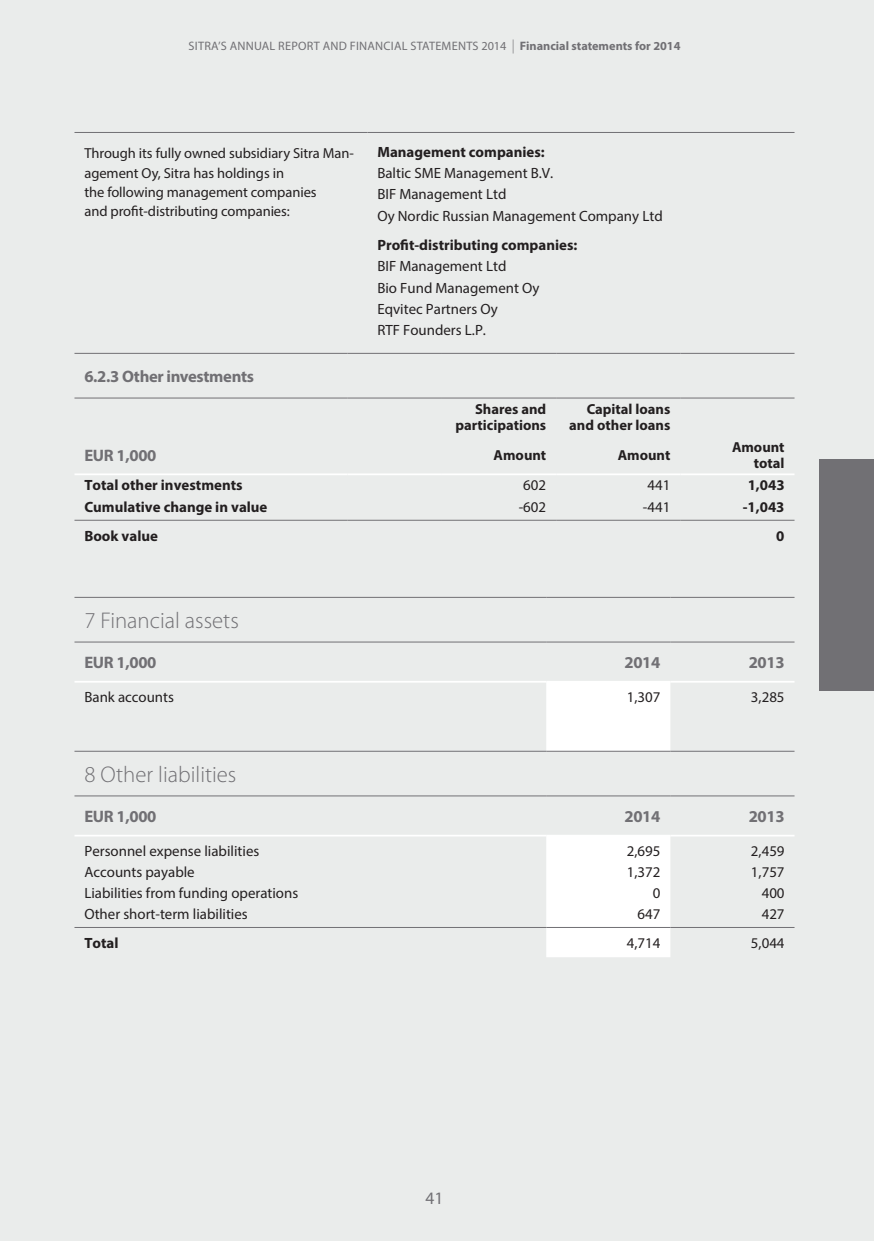
<style>
.page{position:relative;width:874px;height:1241px;background:#fff}
.page>*{position:absolute;margin:0;border:0;box-sizing:border-box;transform-origin:0 0}
.t1{font:300 22.75px "Myriad Pro";color:#717074}
.t2{font:17.5px "Myriad Pro";color:#717074}
.t3{font:700 16.62px "Myriad Pro";letter-spacing:-.02em;color:#717074}
.t4{font:14.88px/21px "Myriad Pro";color:#231f20}
.t5{font:700 14.88px "Myriad Pro";color:#231f20}
.t6{font:14.53px/19.2px "Myriad Pro";letter-spacing:-.005em;color:#231f20}
.t7{font:700 14.53px/15.8px "Myriad Pro";color:#231f20;text-align:right}
.t8{font:12.25px "Myriad Pro";letter-spacing:.02em;color:#717074}
.s1{font-weight:300;font-size:14px}
.s2{font-weight:700}
</style>
<div class="page">
<div style="left:0;top:0;width:873px;height:1240px;background:#eaeceb"></div>
<hr style="left:74px;top:132px;width:293px;height:1px;background:#717074">
<hr style="left:367px;top:132px;width:427px;height:1px;background:#717074">
<hr style="left:441px;top:473px;width:115px;height:2px;background:#fff">
<hr style="left:556px;top:473px;width:124px;height:2px;background:#fff">
<hr style="left:680px;top:473px;width:114px;height:2px;background:#fff">
<hr style="left:74px;top:473px;width:273px;height:2px;background:#fff">
<hr style="left:347px;top:473px;width:94px;height:2px;background:#fff">
<hr style="left:74px;top:353px;width:273px;height:1px;background:#717074">
<hr style="left:347px;top:353px;width:94px;height:1px;background:#717074">
<hr style="left:441px;top:353px;width:115px;height:1px;background:#717074">
<hr style="left:556px;top:353px;width:124px;height:1px;background:#717074">
<hr style="left:680px;top:353px;width:114px;height:1px;background:#717074">
<hr style="left:74px;top:397px;width:273px;height:1px;background:#717074">
<hr style="left:347px;top:397px;width:94px;height:1px;background:#717074">
<hr style="left:441px;top:397px;width:115px;height:1px;background:#717074">
<hr style="left:556px;top:397px;width:124px;height:1px;background:#717074">
<hr style="left:680px;top:397px;width:114px;height:1px;background:#717074">
<hr style="left:74px;top:520px;width:273px;height:1px;background:#717074">
<hr style="left:347px;top:520px;width:94px;height:1px;background:#717074">
<hr style="left:441px;top:520px;width:115px;height:1px;background:#717074">
<hr style="left:556px;top:520px;width:124px;height:1px;background:#717074">
<hr style="left:680px;top:520px;width:114px;height:1px;background:#717074">
<svg style="left:546px;top:682px;width:124px;height:275px"></svg>
<hr style="left:74px;top:680px;width:472px;height:2px;background:#fff">
<hr style="left:546px;top:680px;width:124px;height:2px;background:#fff">
<hr style="left:670px;top:680px;width:124px;height:2px;background:#fff">
<hr style="left:74px;top:834px;width:472px;height:2px;background:#fff">
<hr style="left:546px;top:834px;width:124px;height:2px;background:#fff">
<hr style="left:670px;top:834px;width:124px;height:2px;background:#fff">
<hr style="left:546px;top:597px;width:124px;height:1px;background:#717074">
<hr style="left:670px;top:597px;width:124px;height:1px;background:#717074">
<hr style="left:546px;top:750px;width:124px;height:1px;background:#717074">
<hr style="left:670px;top:750px;width:124px;height:1px;background:#717074">
<hr style="left:74px;top:597px;width:472px;height:1px;background:#717074">
<hr style="left:74px;top:750px;width:472px;height:1px;background:#717074">
<hr style="left:74px;top:641px;width:472px;height:1px;background:#717074">
<hr style="left:546px;top:641px;width:124px;height:1px;background:#717074">
<hr style="left:670px;top:641px;width:124px;height:1px;background:#717074">
<hr style="left:74px;top:795px;width:472px;height:1px;background:#717074">
<hr style="left:546px;top:795px;width:124px;height:1px;background:#717074">
<hr style="left:670px;top:795px;width:124px;height:1px;background:#717074">
<hr style="left:74px;top:927px;width:472px;height:1px;background:#717074">
<hr style="left:546px;top:927px;width:124px;height:1px;background:#717074">
<hr style="left:670px;top:927px;width:124px;height:1px;background:#717074">
<div style="left:819px;top:459px;width:54px;height:231px;background:#717074"></div>
<p class="t8" style="left:188px;top:38px;width:493px">SITRA’S ANNUAL REPORT AND FINANCIAL STATEMENTS 2014 <span class="s1">|</span> <span class="s2">Financial statements for 2014</span></p>
<p class="t6" style="left:84px;top:143px;width:271px">Through its fully owned subsidiary Sitra Man&shy;agement Oy, Sitra has holdings in<br>the following management companies<br>and profit-distributing companies:</p>
<p class="t5" style="left:377px;top:142px;width:169px">Management companies:</p>
<p class="t4" style="left:377px;top:163px;width:287px">Baltic SME Management B.V.<br>BIF Management Ltd<br>Oy Nordic Russian Management Company Ltd</p>
<p class="t5" style="left:377px;top:235px;width:201px">Profit-distributing companies:</p>
<p class="t4" style="left:377px;top:256px;width:163px">BIF Management Ltd<br>Bio Fund Management Oy<br>Eqvitec Partners Oy<br>RTF Founders L.P.</p>
<p class="t3" style="left:84px;top:365px;width:171px">6.2.3 Other investments</p>
<p class="t7" style="left:455px;top:400px;width:92px">Shares and participations</p>
<p class="t7" style="left:569px;top:400px;width:102px">Capital loans and other loans</p>
<p class="t3" style="left:84px;top:444px;width:74px">EUR 1,000</p>
<p class="t7" style="left:493px;top:446px;width:54px">Amount</p>
<p class="t7" style="left:617px;top:446px;width:54px">Amount</p>
<p class="t7" style="left:731px;top:439px;width:54px">Amount total</p>
<p class="t5" style="left:84px;top:475px;width:160px">Total other investments</p>
<p class="t4" style="left:523px;top:474px;width:24px">602</p>
<p class="t4" style="left:647px;top:474px;width:24px">441</p>
<p class="t5" style="left:747px;top:475px;width:38px">1,043</p>
<p class="t5" style="left:84px;top:497px;width:184px">Cumulative change in value</p>
<p class="t4" style="left:518px;top:495px;width:29px">-602</p>
<p class="t4" style="left:642px;top:495px;width:29px">-441</p>
<p class="t5" style="left:742px;top:497px;width:43px">-1,043</p>
<p class="t5" style="left:84px;top:526px;width:75px">Book value</p>
<p class="t5" style="left:775px;top:526px;width:10px">0</p>
<h1 class="t1" style="left:84px;top:607px;width:156px">7 Financial assets</h1>
<p class="t3" style="left:84px;top:651px;width:74px">EUR 1,000</p>
<p class="t3" style="left:624px;top:651px;width:37px">2014</p>
<p class="t3" style="left:748px;top:651px;width:37px">2013</p>
<p class="t4" style="left:84px;top:686px;width:91px">Bank accounts</p>
<p class="t4" style="left:626px;top:686px;width:35px">1,307</p>
<p class="t4" style="left:750px;top:686px;width:35px">3,285</p>
<h1 class="t1" style="left:84px;top:760px;width:153px">8 Other liabilities</h1>
<p class="t3" style="left:84px;top:805px;width:74px">EUR 1,000</p>
<p class="t3" style="left:624px;top:805px;width:37px">2014</p>
<p class="t3" style="left:748px;top:805px;width:37px">2013</p>
<p class="t4" style="left:84px;top:839px;width:176px">Personnel expense liabilities</p>
<p class="t4" style="left:626px;top:839px;width:35px">2,695</p>
<p class="t4" style="left:750px;top:839px;width:35px">2,459</p>
<p class="t4" style="left:84px;top:860px;width:112px">Accounts payable</p>
<p class="t4" style="left:626px;top:860px;width:35px">1,372</p>
<p class="t4" style="left:750px;top:860px;width:35px">1,757</p>
<p class="t4" style="left:84px;top:881px;width:215px">Liabilities from funding operations</p>
<p class="t4" style="left:652px;top:881px;width:9px">0</p>
<p class="t4" style="left:761px;top:881px;width:24px">400</p>
<p class="t4" style="left:84px;top:902px;width:165px">Other short-term liabilities</p>
<p class="t4" style="left:637px;top:902px;width:24px">647</p>
<p class="t4" style="left:761px;top:902px;width:24px">427</p>
<p class="t5" style="left:84px;top:933px;width:36px">Total</p>
<p class="t4" style="left:626px;top:932px;width:35px">4,714</p>
<p class="t4" style="left:750px;top:932px;width:35px">5,044</p>
<p class="t2" style="left:425px;top:1187px;width:19px">41</p>
</div>
